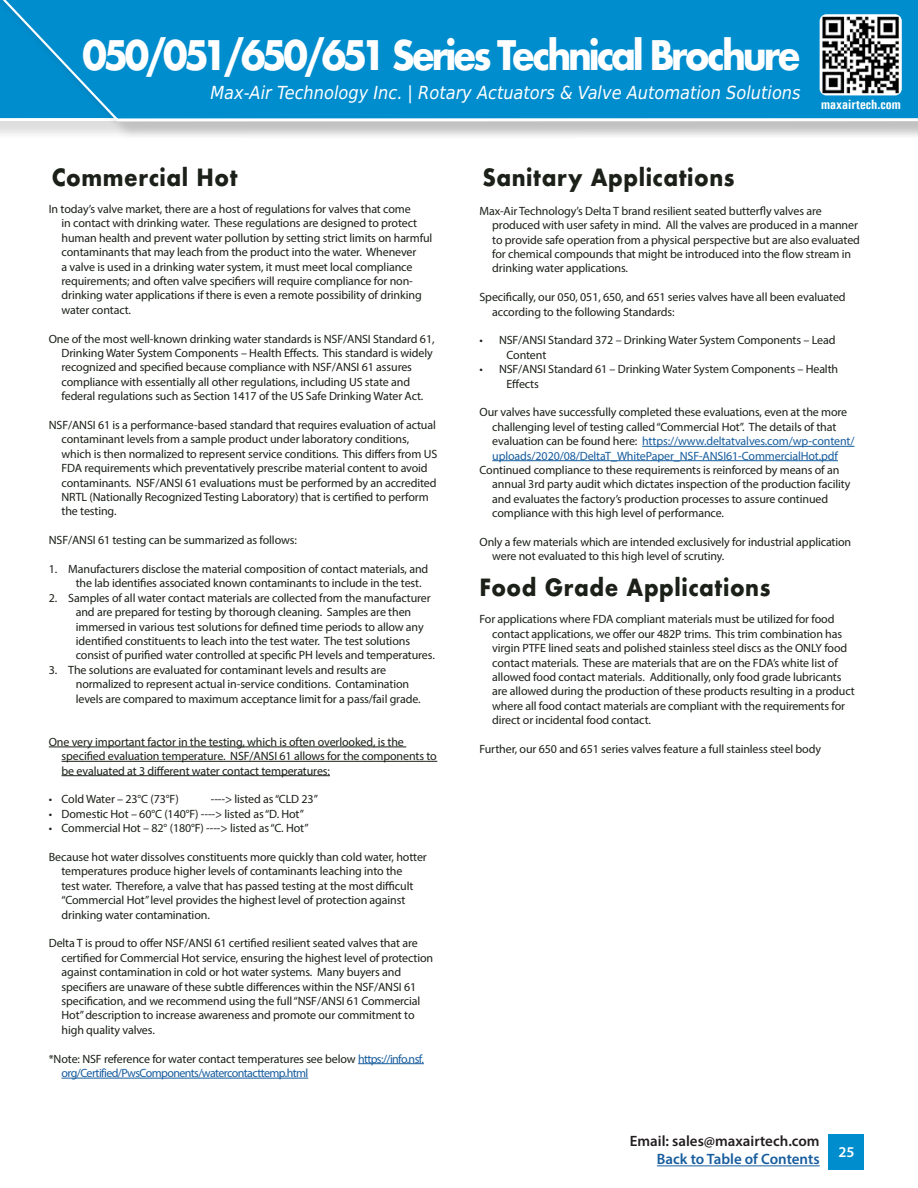
<style>
.page{position:relative;width:918px;height:1188px;background:#fff}
.page>*{position:absolute;margin:0;border:0;box-sizing:border-box;transform-origin:0 0}
.t1{font:700 39.6px "Futura";letter-spacing:-.09em;color:#fff;scale:.91 1}
.Paragraph_Style_4{font:700 23.1px "Futura";letter-spacing:.025em;color:#1b2018;scale:.91 1}
.t2{font:italic 18px "DejaVu Sans Condensed";color:#fff}
.t3{font:600 15px "Myriad Pro";color:#231f20}
.t4{font:600 15px "Myriad Pro";color:#175d9e}
.t5{font:600 15px "Myriad Pro";color:#fff}
.t6{font:700 condensed 13.5px "Univers";color:#fff}
.Paragraph_Style_4-2{font:12px/14.4px "Myriad Pro";letter-spacing:-.01em;color:#1b2018}
.Paragraph_Style_4-3{font:12px/14.4px "Myriad Pro";letter-spacing:-.05em;color:#175d9e}
.s1{color:#1b2018}
.s2{color:#175d9e}
</style>
<div class="page">
<hr style="left:657px;top:1166px;width:163px;height:1px;background:#175d9e">
<div style="left:829px;top:1134px;width:35px;height:35px;background:#008dce"></div>
<div style="left:0;top:0;width:918px;height:140px;background:#231f20;opacity:.15"></div>
<div style="left:0;top:0;width:918px;height:123px;background:#008dce"></div>
<img style="left:820px;top:14px;width:82px;height:81px">
<hr style="left:642px;top:446px;width:213px;height:1px;background:#175d9e">
<hr style="left:492px;top:460px;width:346px;height:1px;background:#175d9e">
<hr style="left:49px;top:747px;width:357px;height:1px;background:#1b2018">
<hr style="left:62px;top:761px;width:375px;height:1px;background:#1b2018">
<hr style="left:62px;top:775px;width:268px;height:1px;background:#1b2018">
<hr style="left:358px;top:1063px;width:66px;height:1px;background:#175d9e">
<hr style="left:62px;top:1078px;width:246px;height:1px;background:#175d9e">
<h1 class="t1" style="left:83px;top:27px;width:791px">050/051/650/651 Series Technical Brochure</h1>
<h3 class="t2" style="left:210px;top:80px;width:592px">Max-Air Technology Inc. | Rotary Actuators &amp; Valve Automation Solutions</h3>
<p class="t6" style="left:821px;top:96px;width:81px">maxairtech.com</p>
<p class="Paragraph_Style_4" style="left:52px;top:161px;width:206px">Commercial Hot</p>
<p class="Paragraph_Style_4-2" style="left:62px;top:201px;width:372px;text-indent:-13px">In today’s valve market, there are a host of regulations for valves that come<br>in contact with drinking water. These regulations are designed to protect human health and prevent water pollution by setting strict limits on harmful contaminants that may leach from the product into the water. Whenever<br>a valve is used in a drinking water system, it must meet local compliance requirements; and often valve specifiers will require compliance for non&shy;drinking water applications if there is even a remote possibility of drinking water contact.</p>
<p class="Paragraph_Style_4-2" style="left:62px;top:331px;width:374px;text-indent:-13px">One of the most well-known drinking water standards is NSF/ANSI Standard 61, Drinking Water System Components – Health Effects. This standard is widely recognized and specified because compliance with NSF/ANSI 61 assures compliance with essentially all other regulations, including US state and federal regulations such as Section 1417 of the US Safe Drinking Water Act.</p>
<p class="Paragraph_Style_4-2" style="left:62px;top:417px;width:377px;text-indent:-13px">NSF/ANSI 61 is a performance-based standard that requires evaluation of actual contaminant levels from a sample product under laboratory conditions, which is then normalized to represent service conditions. This differs from US FDA requirements which preventatively prescribe material content to avoid contaminants. NSF/ANSI 61 evaluations must be performed by an accredited NRTL (Nationally Recognized Testing Laboratory) that is certified to perform the testing.</p>
<p class="Paragraph_Style_4-2" style="left:49px;top:533px;width:250px">NSF/ANSI 61 testing can be summarized as follows:</p>
<p class="Paragraph_Style_4-2" style="left:76px;top:561px;width:354px;text-indent:-27px">1. Manufacturers disclose the material composition of contact materials, and the lab identifies associated known contaminants to include in the test.</p>
<p class="Paragraph_Style_4-2" style="left:76px;top:590px;width:361px;text-indent:-27px">2. Samples of all water contact materials are collected from the manufacturer and are prepared for testing by thorough cleaning. Samples are then immersed in various test solutions for defined time periods to allow any identified constituents to leach into the test water. The test solutions consist of purified water controlled at specific PH levels and temperatures.</p>
<p class="Paragraph_Style_4-2" style="left:76px;top:662px;width:346px;text-indent:-27px">3. The solutions are evaluated for contaminant levels and results are normalized to represent actual in-service conditions. Contamination levels are compared to maximum acceptance limit for a pass/fail grade.</p>
<p class="Paragraph_Style_4-2" style="left:62px;top:734px;width:377px;text-indent:-13px">One very important factor in the testing, which is often overlooked, is the specified evaluation temperature. NSF/ANSI 61 allows for the components to be evaluated at 3 different water contact temperatures:</p>
<p class="Paragraph_Style_4-2" style="left:49px;top:792px;width:131px">• Cold Water – 23°C (73°F)</p>
<p class="Paragraph_Style_4-2" style="left:211px;top:792px;width:109px">----&gt; listed as “CLD 23”</p>
<p class="Paragraph_Style_4-2" style="left:49px;top:806px;width:257px">• Domestic Hot – 60°C (140°F) ----&gt; listed as “D. Hot”</p>
<p class="Paragraph_Style_4-2" style="left:49px;top:821px;width:261px">• Commercial Hot – 82° (180°F) ----&gt; listed as “C. Hot”</p>
<p class="Paragraph_Style_4-2" style="left:62px;top:849px;width:367px;text-indent:-13px">Because hot water dissolves constituents more quickly than cold water, hotter temperatures produce higher levels of contaminants leaching into the<br>test water. Therefore, a valve that has passed testing at the most difficult “Commercial Hot” level provides the highest level of protection against drinking water contamination.</p>
<p class="Paragraph_Style_4-2" style="left:62px;top:936px;width:373px;text-indent:-13px">Delta T is proud to offer NSF/ANSI 61 certified resilient seated valves that are certified for Commercial Hot service, ensuring the highest level of protection against contamination in cold or hot water systems. Many buyers and specifiers are unaware of these subtle differences within the NSF/ANSI 61 specification, and we recommend using the full “NSF/ANSI 61 Commercial Hot” description to increase awareness and promote our commitment to high quality valves.</p>
<p class="Paragraph_Style_4-3" style="left:62px;top:1051px;width:364px;text-indent:-13px"><span class="s1">*Note: NSF reference for water contact temperatures see below</span> https://info.nsf. org/Certified/PwsComponents/watercontacttemp.html</p>
<p class="Paragraph_Style_4" style="left:483px;top:161px;width:279px">Sanitary Applications</p>
<p class="Paragraph_Style_4-2" style="left:492px;top:203px;width:369px;text-indent:-13px">Max-Air Technology’s Delta T brand resilient seated butterfly valves are produced with user safety in mind. All the valves are produced in a manner to provide safe operation from a physical perspective but are also evaluated for chemical compounds that might be introduced into the flow stream in drinking water applications.</p>
<p class="Paragraph_Style_4-2" style="left:492px;top:290px;width:355px;text-indent:-13px">Specifically, our 050, 051, 650, and 651 series valves have all been evaluated according to the following Standards:</p>
<p class="Paragraph_Style_4-2" style="left:507px;top:333px;width:330px;text-indent:-27px">• NSF/ANSI Standard 372 – Drinking Water System Components – Lead<br>Content</p>
<p class="Paragraph_Style_4-2" style="left:507px;top:362px;width:333px;text-indent:-27px">• NSF/ANSI Standard 61 – Drinking Water System Components – Health<br>Effects</p>
<p class="Paragraph_Style_4-2" style="left:492px;top:405px;width:364px;text-indent:-13px">Our valves have successfully completed these evaluations, even at the more challenging level of testing called “Commercial Hot”. The details of that evaluation can be found here: <span class="s2">https://www.deltatvalves.com/wp-content/ uploads/2020/08/DeltaT_WhitePaper_NSF-ANSI61-CommercialHot.pdf</span></p>
<p class="Paragraph_Style_4-2" style="left:492px;top:462px;width:360px;text-indent:-13px">Continued compliance to these requirements is reinforced by means of an annual 3rd party audit which dictates inspection of the production facility and evaluates the factory’s production processes to assure continued compliance with this high level of performance.</p>
<p class="Paragraph_Style_4-2" style="left:492px;top:534px;width:361px;text-indent:-13px">Only a few materials which are intended exclusively for industrial application were not evaluated to this high level of scrutiny.</p>
<p class="Paragraph_Style_4" style="left:480px;top:571px;width:321px">Food Grade Applications</p>
<p class="Paragraph_Style_4-2" style="left:492px;top:612px;width:364px;text-indent:-13px">For applications where FDA compliant materials must be utilized for food contact applications, we offer our 482P trims. This trim combination has virgin PTFE lined seats and polished stainless steel discs as the ONLY food contact materials. These are materials that are on the FDA’s white list of allowed food contact materials. Additionally, only food grade lubricants are allowed during the production of these products resulting in a product where all food contact materials are compliant with the requirements for direct or incidental food contact.</p>
<p class="Paragraph_Style_4-2" style="left:480px;top:741px;width:343px">Further, our 650 and 651 series valves feature a full stainless steel body</p>
<p class="t3" style="left:630px;top:1132px;width:191px">Email: sales@maxairtech.com</p>
<p class="t4" style="left:657px;top:1150px;width:164px">Back to Table of Contents</p>
<p class="t5" style="left:838px;top:1143px;width:18px">25</p>
</div>
